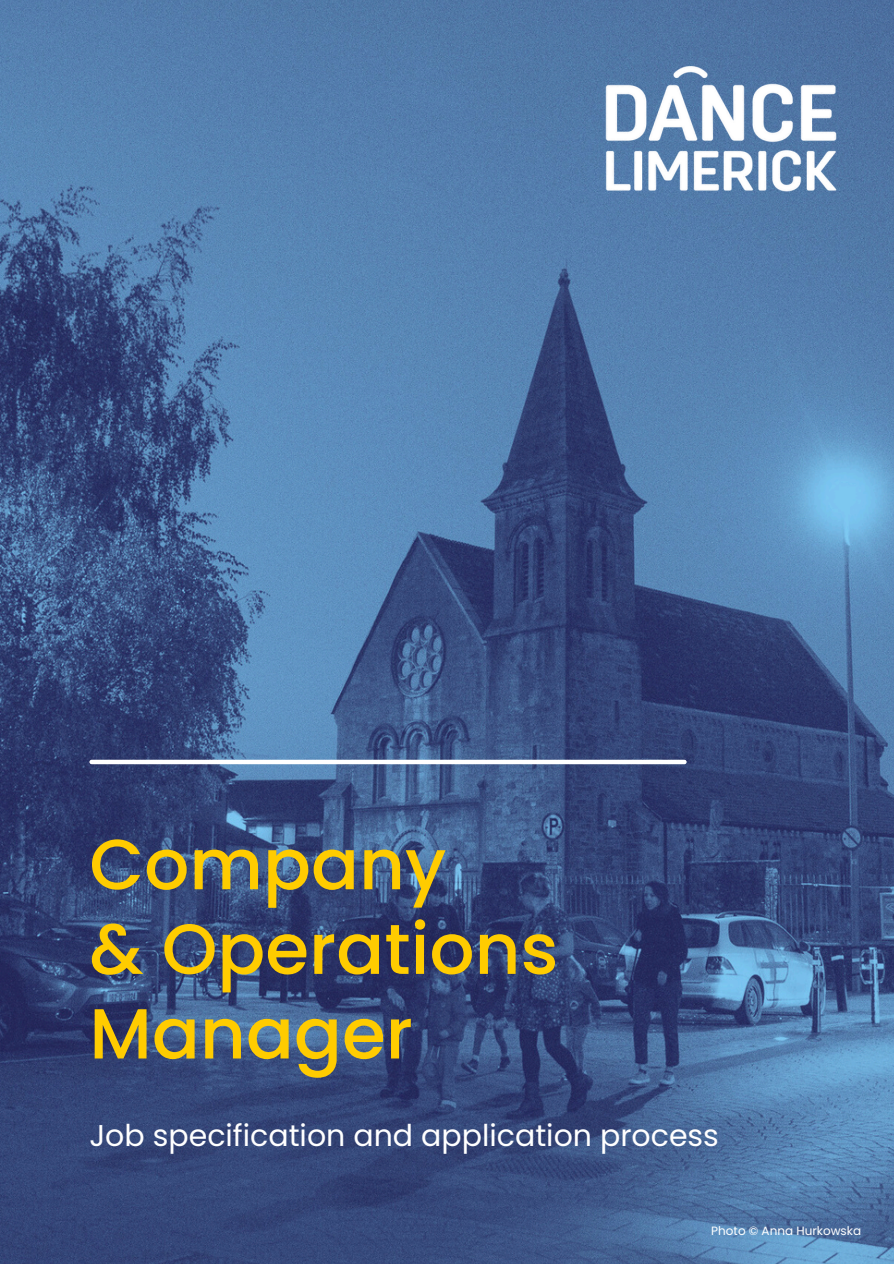
<style>
.page{position:relative;width:894px;height:1264px;background:#fff}
.page>*{position:absolute;margin:0;border:0;box-sizing:border-box;transform-origin:0 0}
.t1{font:500 70.8px/84.6px "Poppins";color:#fc0}
.t2{font:30px "Poppins";color:#fff}
.t3{font:12px "Poppins";color:#fff}
</style>
<div class="page">
<img style="left:0;top:0;width:893px;height:1263px">
<div style="left:92px;top:759px;width:592px;height:5px;background:#fff"></div>
<img style="left:603px;top:65px;width:240px;height:130px">
<p class="t1" style="left:89px;top:822px;width:470px">Company<br>&amp; Operations<br>Manager</p>
<h1 class="t2" style="left:89px;top:1114px;width:631px">Job specification and application process</h1>
<p class="t3" style="left:711px;top:1222px;width:151px">Photo © Anna Hurkowska</p>
</div>
